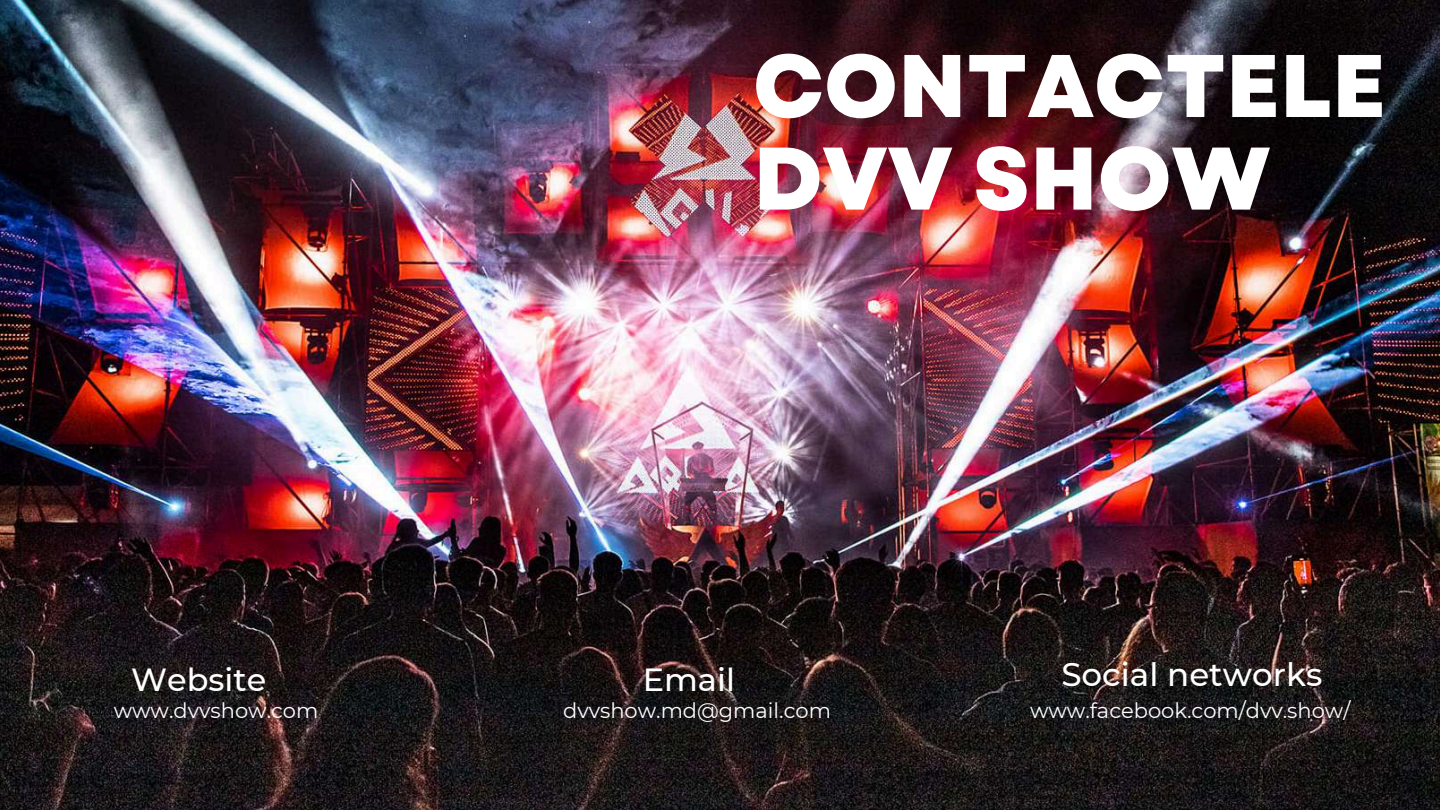
<style>
.page{position:relative;width:1440px;height:810px;background:#fff}
.page>*{position:absolute;margin:0;border:0;box-sizing:border-box;transform-origin:0 0}
.t1{font:800 88.6px/92.6px "Garet";color:#fff}
.t2{font:500 32.5px "Montserrat";color:#fff}
.t3{font:500 32px "Montserrat";color:#fff}
.t4{font:21px "Montserrat";color:#fff}
</style>
<div class="page">
<img style="left:0;top:0;width:1440px;height:810px">
<img style="left:81px;top:450px;width:99px;height:99px">
<img style="left:707px;top:455px;width:99px;height:99px">
<svg style="left:81px;top:630px;width:99px;height:99px;background:#1d181b"></svg>
<svg style="left:704px;top:630px;width:99px;height:99px;background:#1d1616"></svg>
<h1 class="t1" style="left:753px;top:40px;width:634px">CONTACTELE<br>DVV SHOW</h1>
<h3 class="t3" style="left:131px;top:660px;width:137px">Website</h3>
<h2 class="t2" style="left:1061px;top:654px;width:262px">Social networks</h2>
<p class="t4" style="left:563px;top:698px;width:269px">dvvshow.md@gmail.com</p>
<h3 class="t3" style="left:643px;top:660px;width:94px">Email</h3>
<p class="t4" style="left:114px;top:698px;width:206px">www.dvvshow.com</p>
<p class="t4" style="left:1030px;top:698px;width:322px">www.facebook.com/dvv.show/</p>
</div>
